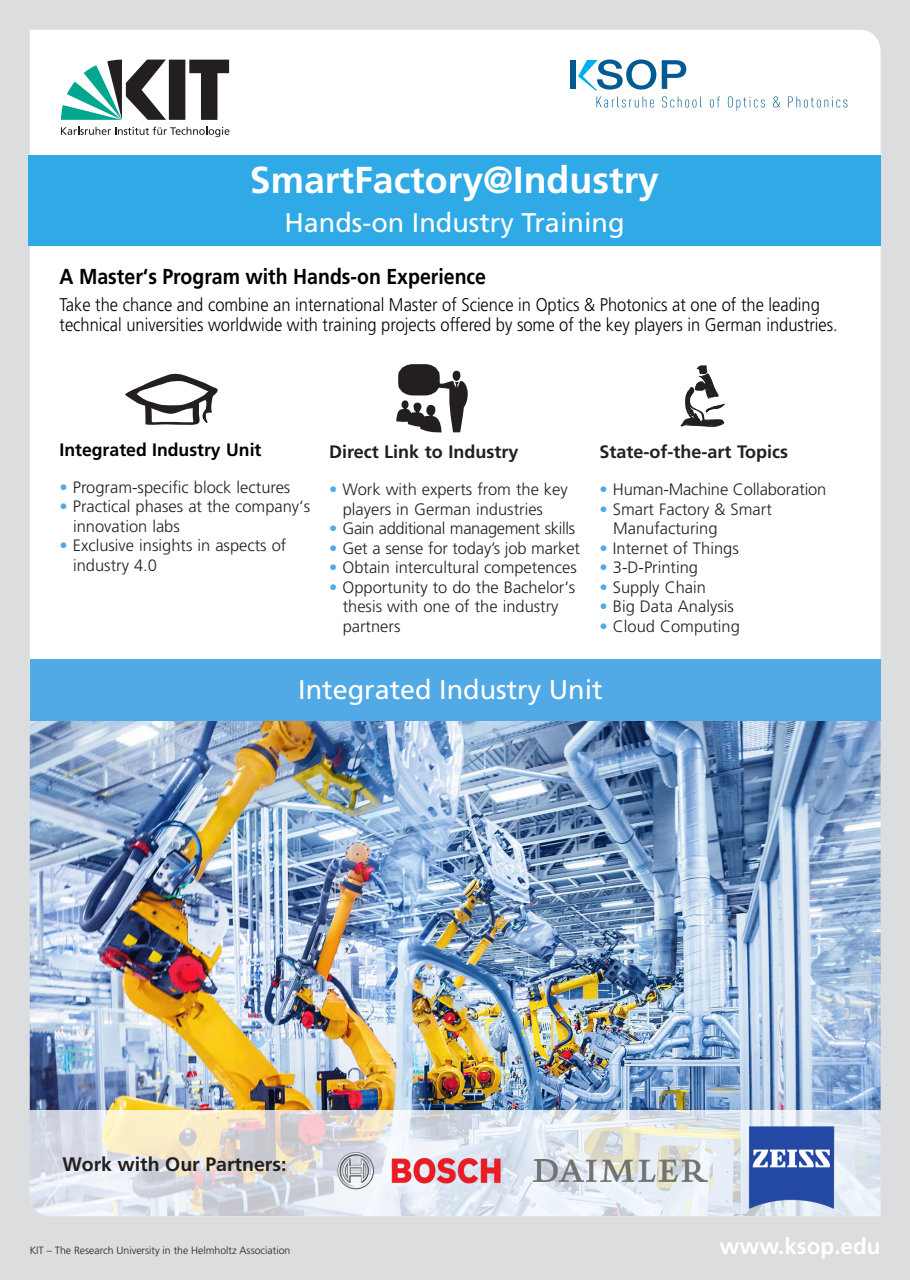
<style>
.page{position:relative;width:910px;height:1280px;background:#fff}
.page>*{position:absolute;margin:0;border:0;box-sizing:border-box;transform-origin:0 0}
.t1{font:700 37.5px "Frutiger LT Std";color:#fff}
.t2{font:27px "Frutiger LT Std";color:#fff}
.t3{font:700 22.5px "Frutiger LT Std";color:#fff}
.t4{font:700 21.6px "Frutiger LT Std";color:#000;scale:.9 1}
.t5{font:700 19.5px "Frutiger LT Std";color:#231f20}
.t6{font:300 18.3px "Frutiger LT Std";color:#000;scale:.9 1}
.Fließtext{font:700 18px "Frutiger LT Std";color:#231f20}
.Fließtext-2{font:700 18px "Frutiger LT Std";color:#000}
.Fließtext-3{font:300 16.5px/19.5px "Frutiger LT Std";color:#231f20}
.Fließtext-4{font:300 16.5px "Frutiger LT Std";letter-spacing:-.02em;color:#231f20}
.t7{font:300 10.5px "Frutiger LT Std";color:#231f20}
.s1{color:#50aae6}
</style>
<div class="page">
<img style="left:0;top:0;width:910px;height:1280px">
<svg style="left:61px;top:60px;width:168px;height:60px"></svg>
<svg style="left:61px;top:127px;width:168px;height:10px"></svg>
<div style="left:28px;top:155px;width:853px;height:90px;background:#2faae6"></div>
<svg style="left:662px;top:60px;width:24px;height:29px"></svg>
<svg style="left:578px;top:60px;width:78px;height:30px"></svg>
<div style="left:570px;top:60px;width:6px;height:29px;background:#015a92"></div>
<svg style="left:596px;top:96px;width:58px;height:11px"></svg>
<svg style="left:662px;top:96px;width:40px;height:11px"></svg>
<svg style="left:710px;top:96px;width:10px;height:11px"></svg>
<svg style="left:728px;top:96px;width:37px;height:15px"></svg>
<svg style="left:773px;top:96px;width:7px;height:11px"></svg>
<svg style="left:788px;top:96px;width:59px;height:11px"></svg>
<img style="left:337px;top:1151px;width:164px;height:40px">
<div style="left:30px;top:660px;width:851px;height:61px;background:#51a9e5"></div>
<img style="left:748px;top:1125px;width:87px;height:84px">
<svg style="left:124px;top:373px;width:95px;height:52px"></svg>
<div style="left:655px;top:356px;width:87px;height:86px;background:#fff"></div>
<svg style="left:680px;top:365px;width:45px;height:62px"></svg>
<div style="left:388px;top:356px;width:87px;height:87px;background:#fff"></div>
<svg style="left:389px;top:355px;width:80px;height:78px"></svg>
<img style="left:534px;top:1159px;width:174px;height:22px">
<p class="t1" style="left:250px;top:158px;width:411px">SmartFactory@Industry</p>
<p class="t2" style="left:284px;top:206px;width:342px">Hands-on Industry Training</p>
<p class="t4" style="left:60px;top:264px;width:475px">A Master‘s Program with Hands-on Experience</p>
<p class="t6" style="left:60px;top:295px;width:846px">Take the chance and combine an international Master of Science in Optics &amp; Photonics at one of the leading</p>
<p class="t6" style="left:60px;top:314px;width:866px">technical universities worldwide with training projects offered by some of the key players in German industries.</p>
<p class="Fließtext-2" style="left:60px;top:439px;width:203px">Integrated Industry Unit</p>
<p class="Fließtext-3" style="left:60px;top:477px;width:232px"><span class="s1">•</span> Program-specific block lectures</p>
<p class="Fließtext-3" style="left:73px;top:497px;width:239px;text-indent:-14px"><span class="s1">•</span> Practical phases at the company‘s innovation labs</p>
<p class="Fließtext-3" style="left:73px;top:536px;width:215px;text-indent:-14px"><span class="s1">•</span> Exclusive insights in aspects of industry 4.0</p>
<p class="Fließtext" style="left:329px;top:441px;width:191px">Direct Link to Industry</p>
<p class="Fließtext-3" style="left:343px;top:480px;width:227px;text-indent:-14px"><span class="s1">•</span> Work with experts from the key players in German industries</p>
<p class="Fließtext-4" style="left:329px;top:519px;width:248px"><span class="s1">•</span> Gain additional management skills</p>
<p class="Fließtext-3" style="left:329px;top:538px;width:252px"><span class="s1">•</span> Get a sense for today’s job market</p>
<p class="Fließtext-3" style="left:329px;top:558px;width:249px"><span class="s1">•</span> Obtain intercultural competences</p>
<p class="Fließtext-3" style="left:343px;top:577px;width:234px;text-indent:-14px"><span class="s1">•</span> Opportunity to do the Bachelor‘s thesis with one of the industry partners</p>
<p class="Fließtext" style="left:600px;top:441px;width:190px">State-of-the-art Topics</p>
<p class="Fließtext-3" style="left:600px;top:480px;width:228px"><span class="s1">•</span> Human-Machine Collaboration</p>
<p class="Fließtext-3" style="left:613px;top:499px;width:160px;text-indent:-14px"><span class="s1">•</span> Smart Factory &amp; Smart<br>Manufacturing</p>
<p class="Fließtext-3" style="left:600px;top:538px;width:141px"><span class="s1">•</span> Internet of Things</p>
<p class="Fließtext-3" style="left:600px;top:558px;width:100px"><span class="s1">•</span> 3-D-Printing</p>
<p class="Fließtext-3" style="left:600px;top:577px;width:108px"><span class="s1">•</span> Supply Chain</p>
<p class="Fließtext-3" style="left:600px;top:597px;width:136px"><span class="s1">•</span> Big Data Analysis</p>
<p class="Fließtext-3" style="left:600px;top:616px;width:142px"><span class="s1">•</span> Cloud Computing</p>
<p class="t2" style="left:298px;top:674px;width:306px">Integrated Industry Unit</p>
<p class="t5" style="left:63px;top:1153px;width:225px">Work with Our Partners:</p>
<p class="t7" style="left:30px;top:1244px;width:262px">KIT – The Research University in the Helmholtz Association</p>
<p class="t3" style="left:719px;top:1233px;width:163px">www.ksop.edu</p>
</div>
